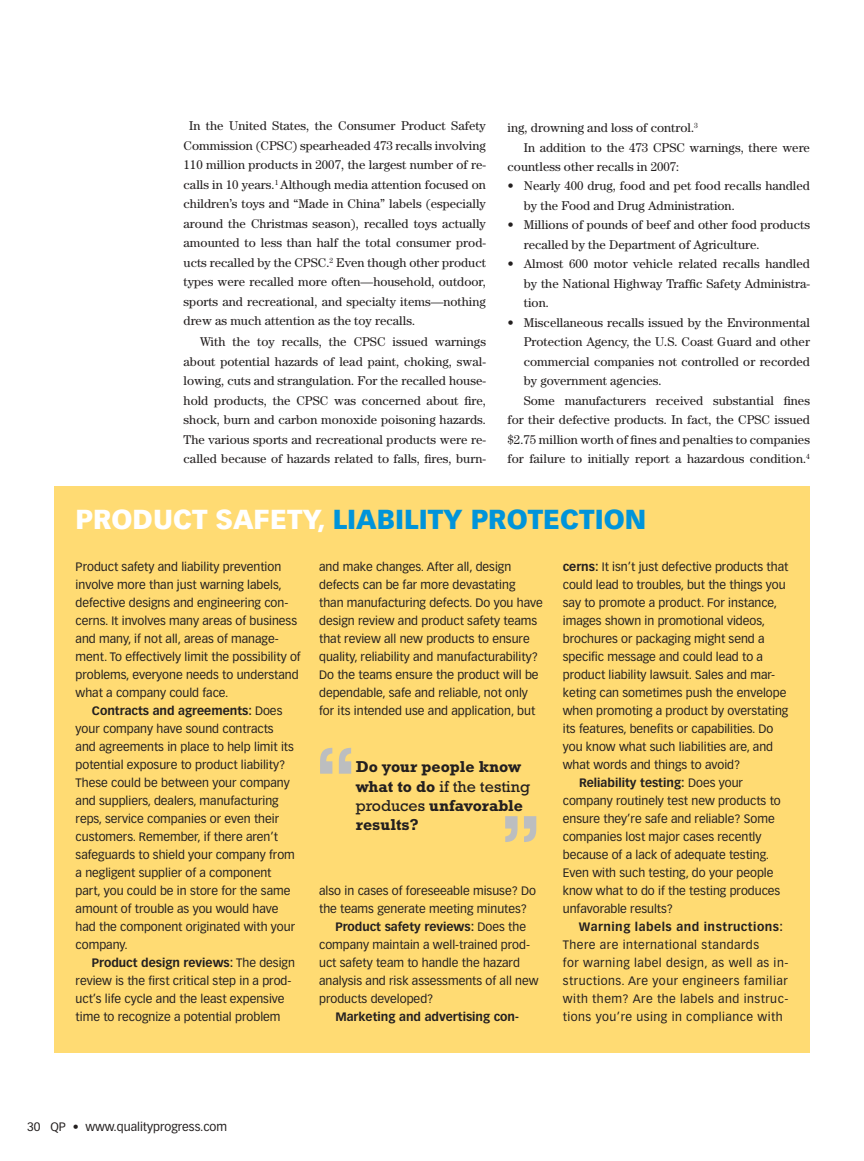
<style>
.page{position:relative;width:864px;height:1161px;background:#fff}
.page>*{position:absolute;margin:0;border:0;box-sizing:border-box;transform-origin:0 0}
.t1{font:700 75.45px "Rockwell Std";color:#bcbec0}
.t2{font:900 27px "Vectora LT Std";color:#0094da}
.t3{font:700 16.05px/19.2px "Rockwell Std";color:#231f1f}
.t4{font:12.75px/19.5px "Century Std";color:#231f1f;text-align:justify}
.t5{font:12px/18px "Vectora LT Std";color:#231f1f}
.t6{font:12px/18px "Vectora LT Std";letter-spacing:.04em;color:#231f1f}
.t7{font:700 12px "Vectora LT Std";color:#231f1f}
.t8{font:700 12px "Vectora LT Std";letter-spacing:.04em;color:#231f1f}
.s1{color:#fff}
.s2{font-weight:400}
.s3{font-weight:700}
</style>
<div class="page">
<div style="left:54px;top:486px;width:756px;height:91px;background:#ffdb73"></div>
<div style="left:54px;top:540px;width:756px;height:513px;background:#ffdb73"></div>
<p class="t4" style="left:184px;top:117px;width:304px;text-indent:6px">In the United States, the Consumer Product Safety Commission (CPSC) spearheaded 473 recalls involving 110 million products in 2007, the largest number of re&shy;calls in 10 years.<sup>1</sup> Although media attention focused on children’s toys and “Made in China” labels (especially around the Christmas season), recalled toys actually amounted to less than half the total consumer prod&shy;ucts recalled by the CPSC.<sup>2</sup> Even though other product types were recalled more often—household, outdoor, sports and recreational, and specialty items—nothing drew as much attention as the toy recalls.</p>
<p class="t4" style="left:184px;top:334px;width:304px;text-indent:16px">With the toy recalls, the CPSC issued warnings about potential hazards of lead paint, choking, swal&shy;lowing, cuts and strangulation. For the recalled house&shy;hold products, the CPSC was concerned about fire, shock, burn and carbon monoxide poisoning hazards.<br>The various sports and recreational products were re&shy;called because of hazards related to falls, fires, burn-</p>
<p class="t4" style="left:508px;top:119px;width:192px">ing, drowning and loss of control.<sup>3</sup></p>
<p class="t4" style="left:524px;top:139px;width:288px">In addition to the 473 CPSC warnings, there were</p>
<p class="t4" style="left:508px;top:158px;width:173px">countless other recalls in 2007:</p>
<p class="t4" style="left:524px;top:178px;width:288px;text-indent:-16px">• Nearly 400 drug, food and pet food recalls handled by the Food and Drug Administration.</p>
<p class="t4" style="left:524px;top:217px;width:288px;text-indent:-16px">• Millions of pounds of beef and other food products recalled by the Department of Agriculture.</p>
<p class="t4" style="left:524px;top:256px;width:288px;text-indent:-16px">• Almost 600 motor vehicle related recalls handled by the National Highway Traffic Safety Administra&shy;tion.</p>
<p class="t4" style="left:508px;top:314px;width:304px">• Miscellaneous recalls issued by the Environmental</p>
<p class="t4" style="left:524px;top:334px;width:288px">Protection Agency, the U.S. Coast Guard and other</p>
<p class="t4" style="left:524px;top:353px;width:288px">commercial companies not controlled or recorded</p>
<p class="t4" style="left:524px;top:373px;width:139px">by government agencies.</p>
<p class="t4" style="left:524px;top:392px;width:288px">Some manufacturers received substantial fines</p>
<p class="t4" style="left:508px;top:412px;width:304px">for their defective products. In fact, the CPSC issued</p>
<p class="t4" style="left:508px;top:431px;width:304px">$2.75 million worth of fines and penalties to companies</p>
<p class="t4" style="left:508px;top:451px;width:304px">for failure to initially report a hazardous condition.<sup>4</sup></p>
<h2 class="t2" style="left:76px;top:506px;width:572px"><span class="s1">PRODUCT SAFETY,</span> LIABILITY PROTECTION</h2>
<p class="t5" style="left:76px;top:558px;width:207px">Product safety and liability prevention</p>
<p class="t5" style="left:76px;top:576px;width:208px">involve more than just warning labels,</p>
<p class="t5" style="left:76px;top:594px;width:214px">defective designs and engineering con-</p>
<p class="t5" style="left:76px;top:612px;width:223px">cerns. It involves many areas of business</p>
<p class="t5" style="left:76px;top:630px;width:205px">and many, if not all, areas of manage-</p>
<p class="t5" style="left:76px;top:648px;width:227px">ment. To effectively limit the possibility of</p>
<p class="t5" style="left:76px;top:666px;width:225px">problems, everyone needs to understand</p>
<p class="t5" style="left:76px;top:684px;width:154px">what a company could face.</p>
<p class="t7" style="left:92px;top:705px;width:192px">Contracts and agreements: <span class="s2">Does</span></p>
<p class="t5" style="left:76px;top:720px;width:200px">your company have sound contracts</p>
<p class="t5" style="left:76px;top:738px;width:220px">and agreements in place to help limit its</p>
<p class="t5" style="left:76px;top:756px;width:211px">potential exposure to product liability?</p>
<p class="t5" style="left:76px;top:774px;width:216px">These could be between your company</p>
<p class="t5" style="left:76px;top:792px;width:205px">and suppliers, dealers, manufacturing</p>
<p class="t5" style="left:76px;top:810px;width:205px">reps, service companies or even their</p>
<p class="t5" style="left:76px;top:828px;width:204px">customers. Remember, if there aren’t</p>
<p class="t5" style="left:76px;top:846px;width:221px">safeguards to shield your company from</p>
<p class="t5" style="left:76px;top:864px;width:197px">a negligent supplier of a component</p>
<p class="t5" style="left:76px;top:882px;width:216px">part, you could be in store for the same</p>
<p class="t5" style="left:76px;top:900px;width:204px">amount of trouble as you would have</p>
<p class="t5" style="left:76px;top:918px;width:221px">had the component originated with your</p>
<p class="t5" style="left:76px;top:936px;width:54px">company.</p>
<p class="t7" style="left:92px;top:957px;width:205px">Product design reviews: <span class="s2">The design</span></p>
<p class="t5" style="left:76px;top:972px;width:217px">review is the first critical step in a prod-</p>
<p class="t5" style="left:76px;top:990px;width:211px">uct’s life cycle and the least expensive</p>
<p class="t5" style="left:76px;top:1008px;width:206px">time to recognize a potential problem</p>
<p class="t5" style="left:319px;top:558px;width:225px">and make changes. After all, design defects can be far more devastating than manufacturing defects. Do you have design review and product safety teams that review all new products to ensure quality, reliability and manufacturability?<br>Do the teams ensure the product will be dependable, safe and reliable, not only for its intended use and application, but</p>
<p class="t5" style="left:563px;top:558px;width:227px"><span class="s3">cerns:</span> It isn’t just defective products that</p>
<p class="t5" style="left:563px;top:576px;width:224px">could lead to troubles, but the things you</p>
<p class="t5" style="left:563px;top:594px;width:216px">say to promote a product. For instance,</p>
<p class="t5" style="left:563px;top:612px;width:204px">images shown in promotional videos,</p>
<p class="t5" style="left:563px;top:630px;width:203px">brochures or packaging might send a</p>
<p class="t5" style="left:563px;top:648px;width:202px">specific message and could lead to a</p>
<p class="t5" style="left:563px;top:666px;width:214px">product liability lawsuit. Sales and mar-</p>
<p class="t5" style="left:563px;top:684px;width:225px">keting can sometimes push the envelope</p>
<p class="t5" style="left:563px;top:702px;width:227px">when promoting a product by overstating</p>
<p class="t5" style="left:563px;top:720px;width:212px">its features, benefits or capabilities. Do</p>
<p class="t5" style="left:563px;top:738px;width:212px">you know what such liabilities are, and</p>
<p class="t5" style="left:563px;top:756px;width:179px">what words and things to avoid?</p>
<p class="t7" style="left:579px;top:777px;width:166px">Reliability testing: <span class="s2">Does your</span></p>
<p class="t5" style="left:563px;top:792px;width:220px">company routinely test new products to</p>
<p class="t5" style="left:563px;top:810px;width:214px">ensure they’re safe and reliable? Some</p>
<p class="t5" style="left:563px;top:828px;width:200px">companies lost major cases recently</p>
<p class="t5" style="left:563px;top:846px;width:208px">because of a lack of adequate testing.</p>
<p class="t5" style="left:563px;top:864px;width:212px">Even with such testing, do your people</p>
<p class="t5" style="left:563px;top:882px;width:219px">know what to do if the testing produces</p>
<p class="t5" style="left:563px;top:900px;width:112px">unfavorable results?</p>
<p class="t8" style="left:579px;top:921px;width:206px">Warning labels and instructions:</p>
<p class="t6" style="left:563px;top:936px;width:227px">There are international standards<br>for warning label design, as well as in&shy;structions. Are your engineers familiar with them? Are the labels and instruc&shy;tions you’re using in compliance with</p>
<h1 class="t1" style="left:313px;top:745px;width:46px">“</h1>
<h3 class="t3" style="left:356px;top:759px;width:176px">Do your people know what to do <span class="s2">if the testing produces</span> unfavorable results?</h3>
<h1 class="t1" style="left:498px;top:814px;width:46px">”</h1>
<p class="t5" style="left:319px;top:882px;width:218px">also in cases of foreseeable misuse? Do</p>
<p class="t5" style="left:319px;top:900px;width:209px">the teams generate meeting minutes?</p>
<p class="t7" style="left:335px;top:921px;width:192px">Product safety reviews: <span class="s2">Does the</span></p>
<p class="t5" style="left:319px;top:936px;width:212px">company maintain a well-trained prod-</p>
<p class="t5" style="left:319px;top:954px;width:202px">uct safety team to handle the hazard</p>
<p class="t5" style="left:319px;top:972px;width:221px">analysis and risk assessments of all new</p>
<p class="t5" style="left:319px;top:990px;width:116px">products developed?</p>
<p class="t7" style="left:335px;top:1011px;width:185px">Marketing and advertising con-</p>
<p class="t5" style="left:27px;top:1118px;width:202px">30 QP • www.qualityprogress.com</p>
</div>
